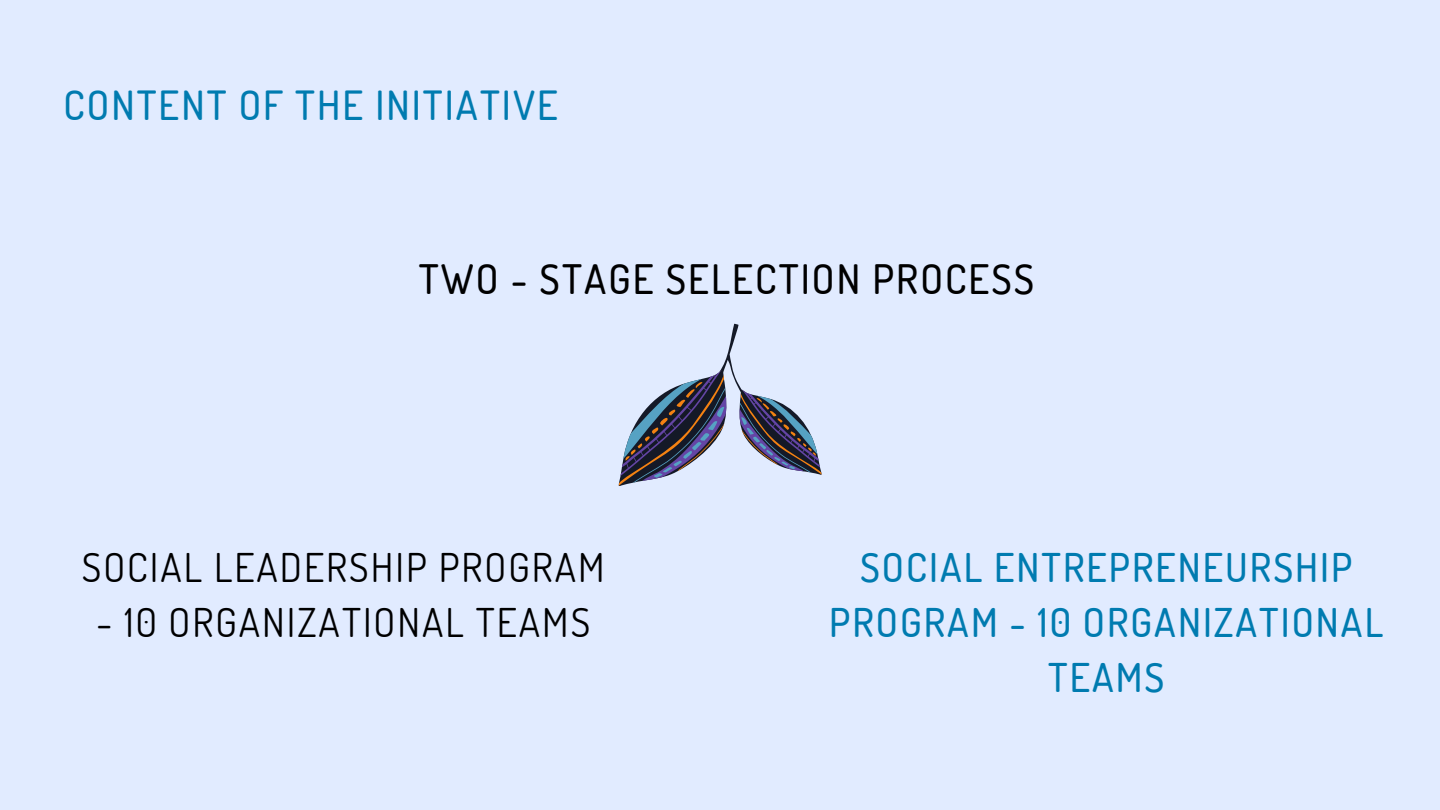
<style>
.page{position:relative;width:1440px;height:810px;background:#e1ebff}
.page>*{position:absolute;margin:0;border:0;box-sizing:border-box;transform-origin:0 0}
.t1{font:500 40.6px "Dosis";letter-spacing:.05em;color:#000}
.t2{font:500 40.2px "Dosis";letter-spacing:.05em;color:#007bb0}
.t3{font:500 39.6px/54.8px "Dosis";letter-spacing:.05em;color:#007bb0;text-align:center}
.t4{font:39.6px "Dosis";letter-spacing:.05em;color:#000}
</style>
<div class="page">
<svg style="left:618px;top:324px;width:204px;height:162px"></svg>
<p class="t2" style="left:63px;top:79px;width:496px">CONTENT OF THE INITIATIVE</p>
<p class="t1" style="left:419px;top:253px;width:617px">TWO - STAGE SELECTION PROCESS</p>
<p class="t4" style="left:82px;top:542px;width:524px">SOCIAL LEADERSHIP PROGRAM</p>
<p class="t4" style="left:96px;top:597px;width:496px">- 10 ORGANIZATIONAL TEAMS</p>
<p class="t3" style="left:829px;top:539px;width:555px">SOCIAL ENTREPRENEURSHIP<br>PROGRAM - 10 ORGANIZATIONAL<br>TEAMS</p>
</div>
